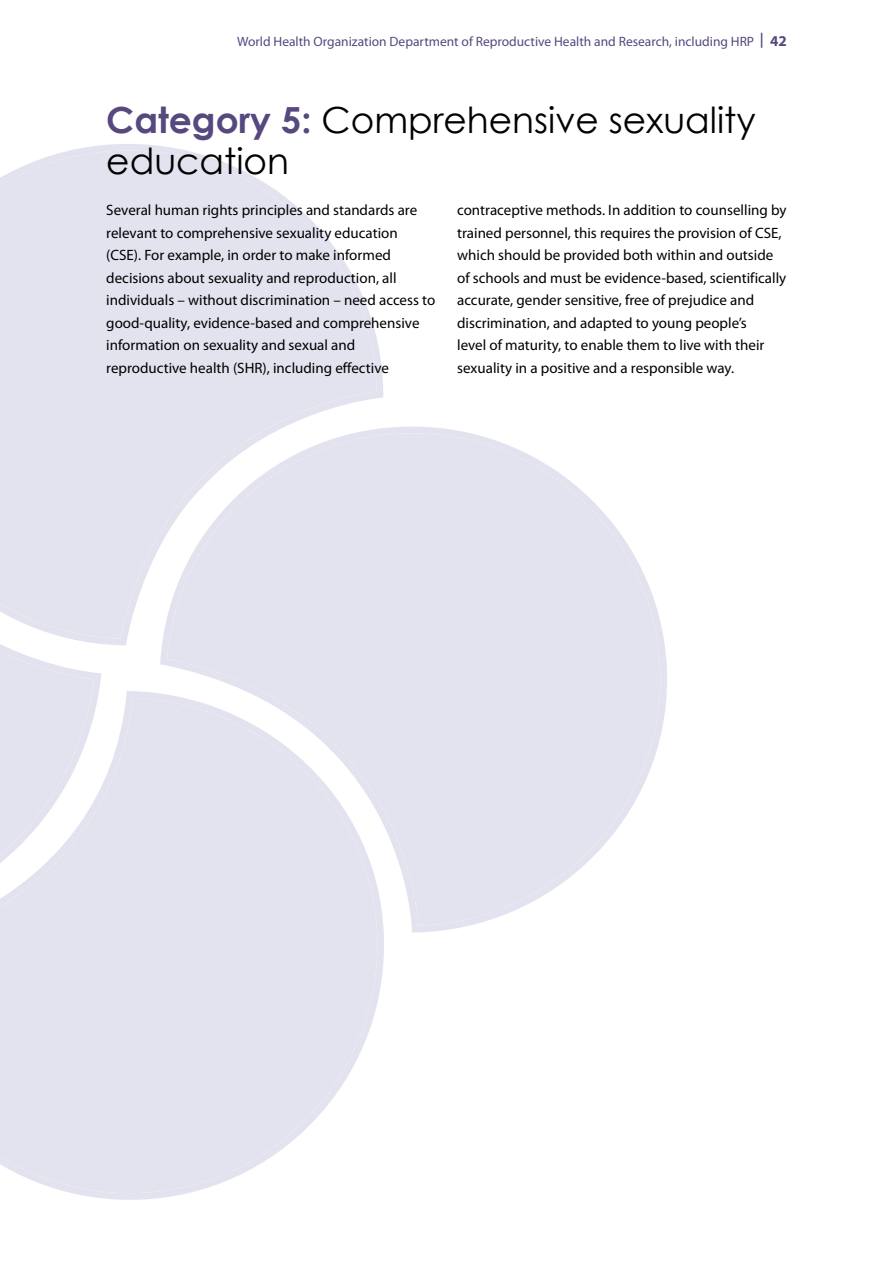
<style>
.page{position:relative;width:893px;height:1263px;background:#fff}
.page>*{position:absolute;margin:0;border:0;box-sizing:border-box;transform-origin:0 0}
.t1{font:36px/40.5px "Century Gothic";color:#000}
.t2{font:15px/22.5px "Myriad Pro";color:#000}
.t3{font:13.5px "Myriad Pro";color:#57487e}
.s1{font-weight:600;font-size:15px}
.s2{font-weight:700;font-size:15px}
.s3{font-weight:700;color:#57487e}
</style>
<div class="page">
<svg style="left:0;top:144px;width:383px;height:501px;fill:#e2e3ef"></svg>
<svg style="left:160px;top:426px;width:507px;height:506px;fill:#e2e3ef"></svg>
<svg style="left:0;top:691px;width:384px;height:509px;background:#e6e6f1"></svg>
<svg style="left:0;top:401px;width:101px;height:517px;fill:#e2e3ef"></svg>
<p class="t3" style="left:237px;top:34px;width:551px">World Health Organization Department of Reproductive Health and Research, including HRP <span class="s1">|</span> <span class="s2">42</span></p>
<h1 class="t1" style="left:106px;top:99px;width:651px"><span class="s3">Category 5:</span> Comprehensive sexuality education</h1>
<p class="t2" style="left:106px;top:199px;width:330px">Several human rights principles and standards are relevant to comprehensive sexuality education (CSE). For example, in order to make informed decisions about sexuality and reproduction, all individuals – without discrimination – need access to good-quality, evidence-based and comprehensive information on sexuality and sexual and reproductive health (SHR), including effective</p>
<p class="t2" style="left:457px;top:199px;width:331px">contraceptive methods. In addition to counselling by trained personnel, this requires the provision of CSE, which should be provided both within and outside of schools and must be evidence-based, scientifically accurate, gender sensitive, free of prejudice and discrimination, and adapted to young people’s<br>level of maturity, to enable them to live with their sexuality in a positive and a responsible way.</p>
</div>
